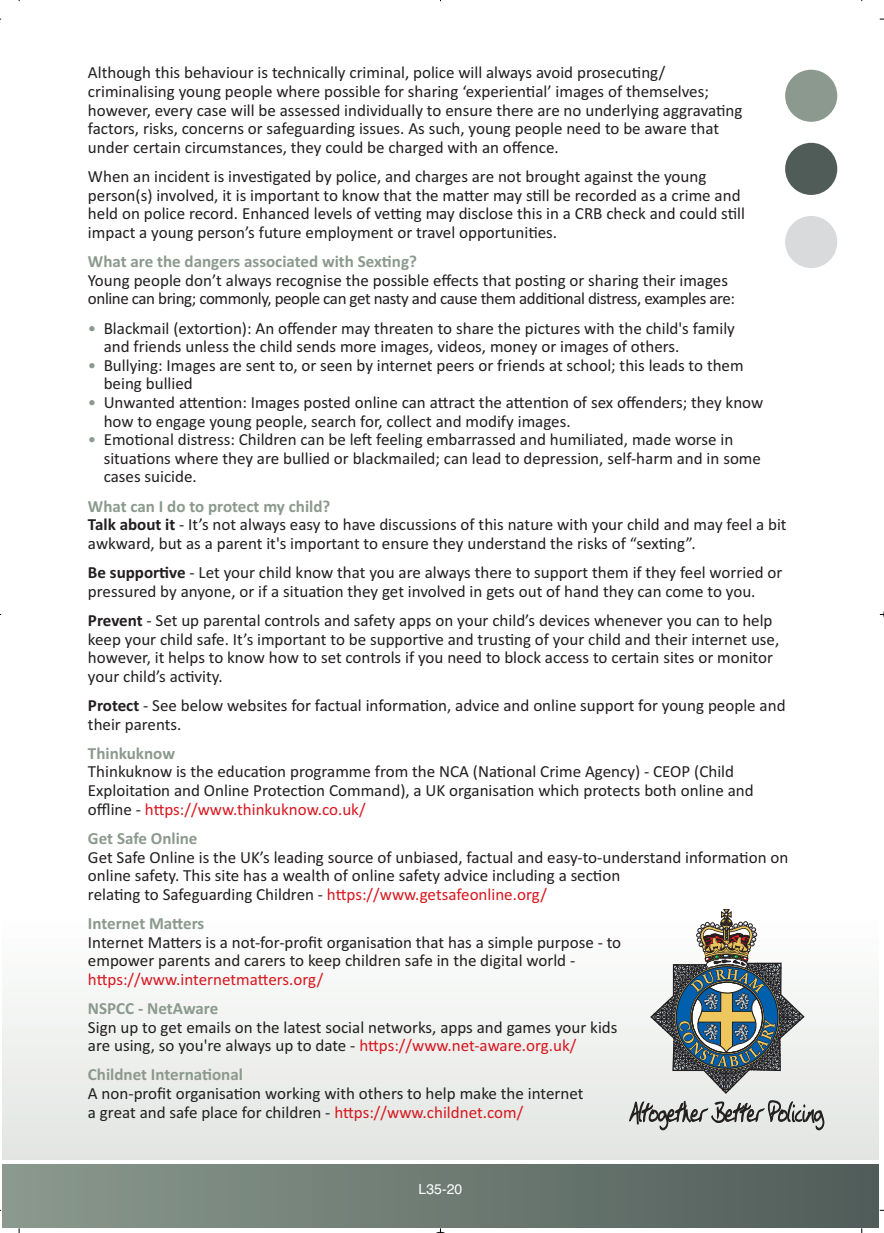
<style>
.page{position:relative;width:884px;height:1233px;background:#fff}
.page>*{position:absolute;margin:0;border:0;box-sizing:border-box;transform-origin:0 0}
.t1{font:17px/18.6px "Calibri";color:#231f20}
.t2{font:17px/18.6px "Calibri";letter-spacing:-.025em;color:#231f20}
.t3{font:700 17px "Calibri";color:#8b998e}
.t4{font:17px "Calibri";color:#d8171f}
.t5{font:14px "Helvetica";color:#fff}
.s1{color:#8b998e}
.s2{font-weight:700;color:#8b998e}
.s3{font-weight:700}
.s4{color:#d8171f}
</style>
<div class="page">
<div style="left:2px;top:914px;width:876px;height:245px;background:linear-gradient(to bottom,#fefffe,#e2e5e1)"></div>
<div style="left:2px;top:1164px;width:876px;height:63px;background:linear-gradient(to right,#8b998e,#505d5a)"></div>
<div style="left:784px;top:70px;width:53px;height:52px;background:#8b998e;border-radius:50%"></div>
<div style="left:784px;top:143px;width:53px;height:52px;background:#4f5c58;border-radius:50%"></div>
<div style="left:784px;top:216px;width:53px;height:52px;background:#d9dadc;border-radius:50%"></div>
<svg style="left:629px;top:1100px;width:194px;height:29px;background:#b2b4b2"></svg>
<div style="left:814px;top:1112px;width:6px;height:7px;border:1px solid #231f20;border-radius:2px"></div>
<svg style="left:649px;top:909px;width:156px;height:185px"></svg>
<hr style="left:412px;top:0;width:56px;height:1px;background:#000">
<hr style="left:412px;top:1232px;width:56px;height:1px;background:#000">
<hr style="left:0;top:586px;width:1px;height:56px;background:#000">
<hr style="left:883px;top:586px;width:1px;height:56px;background:#000">
<svg style="left:879px;top:603px;width:5px;height:22px"></svg>
<p class="t1" style="left:88px;top:63px;width:656px">Although this behaviour is technically criminal, police will always avoid prosecuting/ criminalising young people where possible for sharing ‘experiential’ images of themselves; however, every case will be assessed individually to ensure there are no underlying aggravating factors, risks, concerns or safeguarding issues. As such, young people need to be aware that under certain circumstances, they could be charged with an offence.</p>
<p class="t1" style="left:88px;top:167px;width:658px">When an incident is investigated by police, and charges are not brought against the young person(s) involved, it is important to know that the matter may still be recorded as a crime and held on police record. Enhanced levels of vetting may disclose this in a CRB check and could still impact a young person’s future employment or travel opportunities.</p>
<p class="t3" style="left:88px;top:251px;width:330px">What are the dangers associated with Sexting?</p>
<p class="t2" style="left:88px;top:270px;width:648px">Young people don’t always recognise the possible effects that posting or sharing their images online can bring; commonly, people can get nasty and cause them additional distress, examples are:</p>
<p class="t1" style="left:104px;top:318px;width:632px;text-indent:-16px"><span class="s1">•</span> Blackmail (extortion): An offender may threaten to share the pictures with the child's family and friends unless the child sends more images, videos, money or images of others.</p>
<p class="t1" style="left:104px;top:355px;width:641px;text-indent:-16px"><span class="s1">•</span> Bullying: Images are sent to, or seen by internet peers or friends at school; this leads to them being bullied</p>
<p class="t1" style="left:104px;top:393px;width:661px;text-indent:-16px"><span class="s1">•</span> Unwanted attention: Images posted online can attract the attention of sex offenders; they know how to engage young people, search for, collect and modify images.</p>
<p class="t1" style="left:104px;top:430px;width:658px;text-indent:-16px"><span class="s1">•</span> Emotional distress: Children can be left feeling embarrassed and humiliated, made worse in situations where they are bullied or blackmailed; can lead to depression, self-harm and in some cases suicide.</p>
<p class="t1" style="left:88px;top:496px;width:700px"><span class="s2">What can I do to protect my child?<br></span><span class="s3">Talk about it</span> - It’s not always easy to have discussions of this nature with your child and may feel a bit awkward, but as a parent it's important to ensure they understand the risks of “sexting”.</p>
<p class="t1" style="left:88px;top:563px;width:695px"><span class="s3">Be supportive</span> - Let your child know that you are always there to support them if they feel worried or pressured by anyone, or if a situation they get involved in gets out of hand they can come to you.</p>
<p class="t1" style="left:88px;top:610px;width:692px"><span class="s3">Prevent</span> - Set up parental controls and safety apps on your child’s devices whenever you can to help keep your child safe. It’s important to be supportive and trusting of your child and their internet use, however, it helps to know how to set controls if you need to block access to certain sites or monitor your child’s activity.</p>
<p class="t1" style="left:88px;top:695px;width:699px"><span class="s3">Protect</span> - See below websites for factual information, advice and online support for young people and their parents.</p>
<p class="t3" style="left:88px;top:743px;width:88px">Thinkuknow</p>
<p class="t1" style="left:88px;top:762px;width:667px">Thinkuknow is the education programme from the NCA (National Crime Agency) - CEOP (Child<br>Exploitation and Online Protection Command), a UK organisation which protects both online and offline - <span class="s4">https://www.thinkuknow.co.uk/</span></p>
<p class="t3" style="left:88px;top:828px;width:111px">Get Safe Online</p>
<p class="t1" style="left:88px;top:847px;width:701px">Get Safe Online is the UK’s leading source of unbiased, factual and easy-to-understand information on online safety. This site has a wealth of online safety advice including a section<br>relating to Safeguarding Children - <span class="s4">https://www.getsafeonline.org/</span></p>
<p class="t3" style="left:88px;top:913px;width:118px">Internet Matters</p>
<p class="t1" style="left:88px;top:932px;width:534px">Internet Matters is a not-for-profit organisation that has a simple purpose - to empower parents and carers to keep children safe in the digital world -</p>
<p class="t4" style="left:88px;top:968px;width:237px">https://www.internetmatters.org/</p>
<p class="t3" style="left:88px;top:998px;width:132px">NSPCC - NetAware</p>
<p class="t1" style="left:88px;top:1017px;width:531px">Sign up to get emails on the latest social networks, apps and games your kids are using, so you're always up to date - <span class="s4">https://www.net-aware.org.uk/</span></p>
<p class="t3" style="left:88px;top:1064px;width:156px">Childnet International</p>
<p class="t1" style="left:88px;top:1083px;width:497px">A non-profit organisation working with others to help make the internet a great and safe place for children - <span class="s4">https://www.childnet.com/</span></p>
<p class="t5" style="left:418px;top:1180px;width:45px">L35-20</p>
</div>
